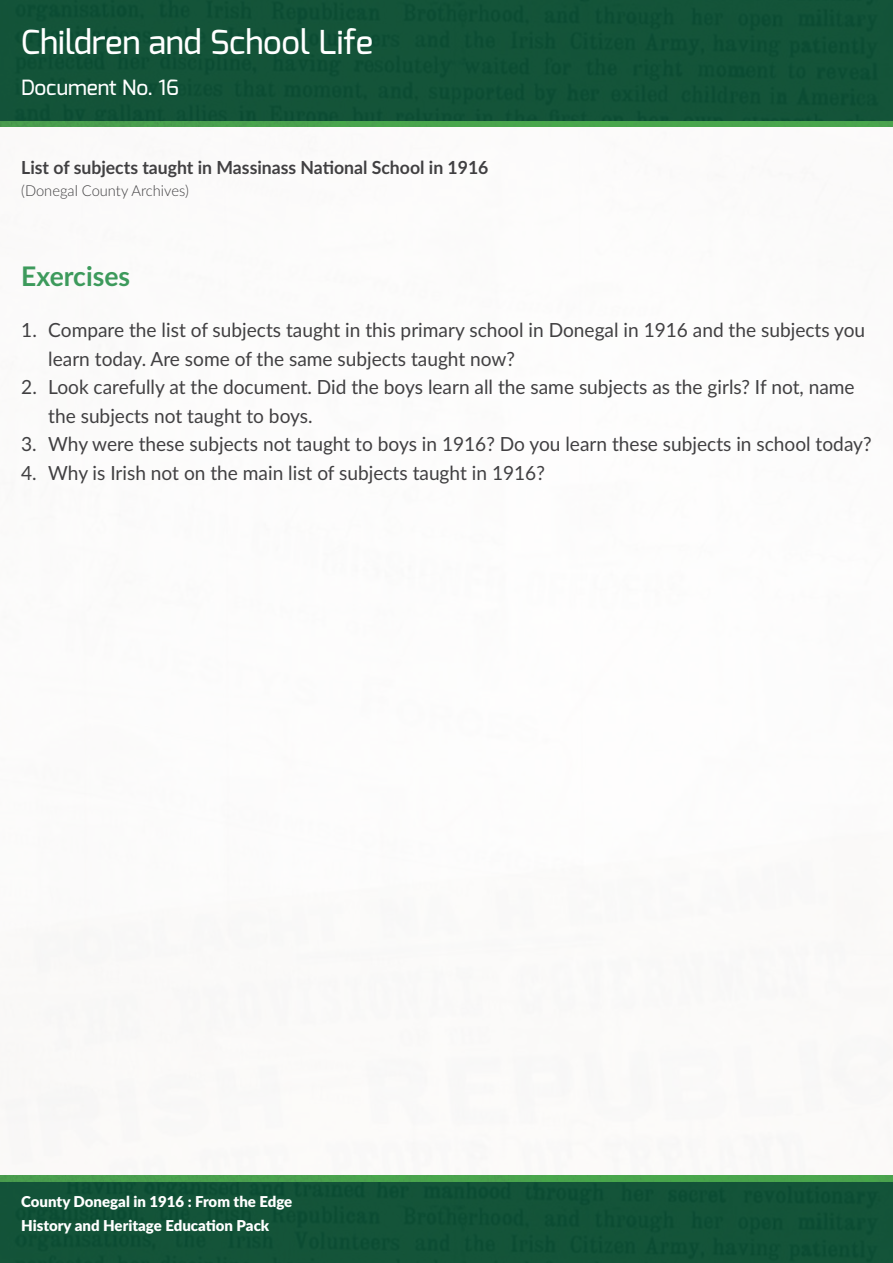
<style>
.page{position:relative;width:893px;height:1263px;background:#fff}
.page>*{position:absolute;margin:0;border:0;box-sizing:border-box;transform-origin:0 0}
.t1{font:500 33px "Exo";color:#fff}
.t2{font:700 27px "Lato";color:#3d9a5c}
.t3{font:500 21px "Exo";color:#fff}
.t4{font:19.5px/28.5px "Lato";color:#414042}
.t5{font:700 18px "Lato";color:#414042}
.t6{font:900 15px/24px "Lato";color:#fff}
.t7{font:300 15px "Lato";color:#414042}
</style>
<div class="page">
<img style="left:0;top:120px;width:893px;height:6px">
<div style="left:0;top:0;width:893px;height:120px;background:#135338"></div>
<div style="left:0;top:1176px;width:893px;height:6px;background:#49a34d"></div>
<div style="left:0;top:1182px;width:893px;height:81px;background:#135338"></div>
<h1 class="t1" style="left:21px;top:21px;width:353px">Children and School Life</h1>
<p class="t3" style="left:21px;top:74px;width:159px">Document No. 16</p>
<p class="t5" style="left:21px;top:154px;width:469px">List of subjects taught in Massinass National School in 1916</p>
<p class="t7" style="left:21px;top:180px;width:169px">(Donegal County Archives)</p>
<h2 class="t2" style="left:21px;top:256px;width:110px">Exercises</h2>
<p class="t4" style="left:48px;top:315px;width:818px;text-indent:-27px">1. Compare the list of subjects taught in this primary school in Donegal in 1916 and the subjects you learn today. Are some of the same subjects taught now?</p>
<p class="t4" style="left:48px;top:372px;width:808px;text-indent:-27px">2. Look carefully at the document. Did the boys learn all the same subjects as the girls? If not, name the subjects not taught to boys.</p>
<p class="t4" style="left:21px;top:429px;width:852px">3. Why were these subjects not taught to boys in 1916? Do you learn these subjects in school today?</p>
<p class="t4" style="left:21px;top:458px;width:525px">4. Why is Irish not on the main list of subjects taught in 1916?</p>
<p class="t6" style="left:21px;top:1189px;width:273px">County Donegal in 1916 : From the Edge<br>History and Heritage Education Pack</p>
</div>
